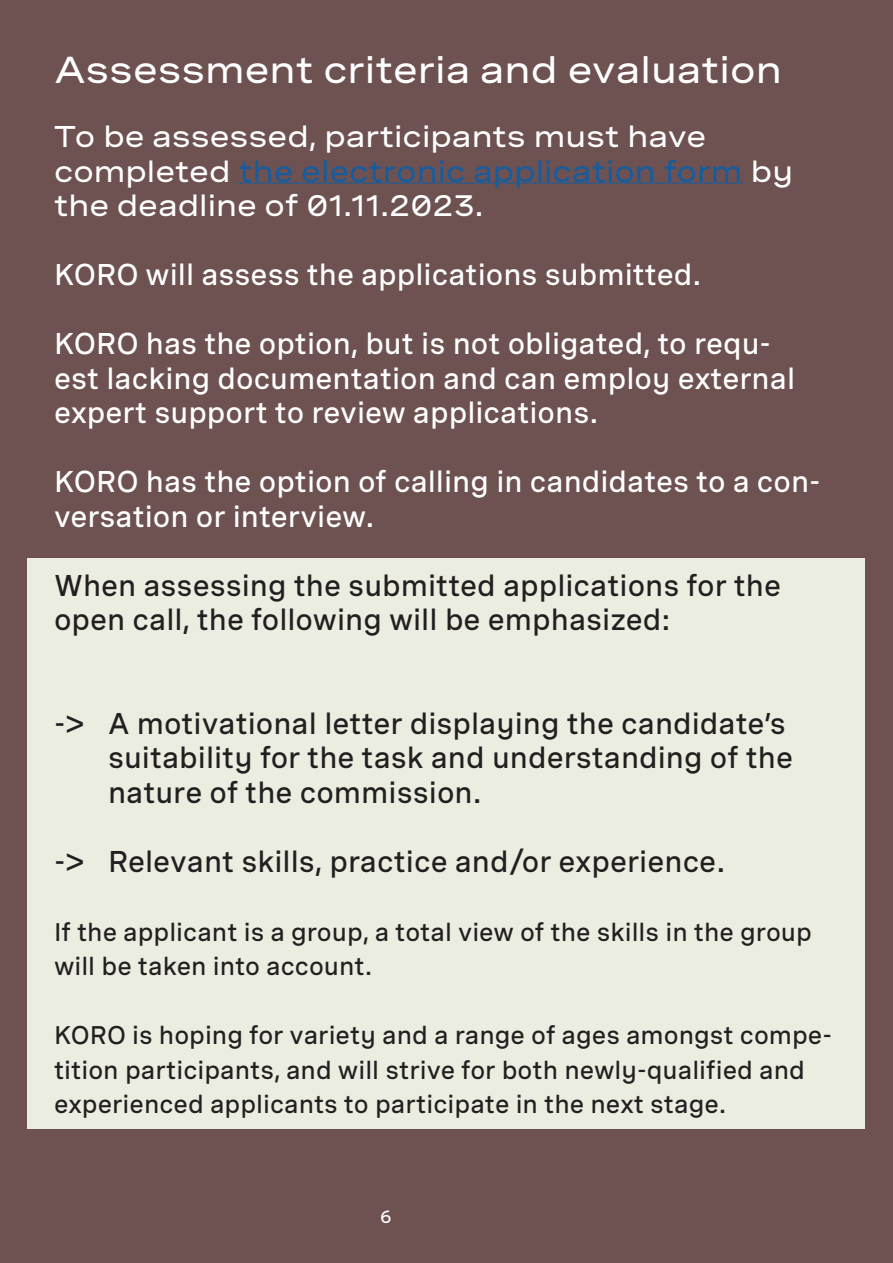
<style>
.page{position:relative;width:893px;height:1263px;background:#6e5252}
.page>*{position:absolute;margin:0;border:0;box-sizing:border-box;transform-origin:0 0}
.t1{font:500 expanded 37.5px "Spezia";color:#fff}
.t2{font:500 30px/34.5px "Spezia";color:#231f20}
.t3{font:500 30px/34.5px "Spezia";color:#fff}
.t4{font:500 expanded 30px/34.5px "Spezia";color:#fff}
.t5{font:500 25.5px/34.5px "Spezia";color:#231f20}
.t6{font:500 18px "Spezia";color:#fff}
.s1{color:#175d9e}
</style>
<div class="page">
<div style="left:28px;top:558px;width:837px;height:570px;background:#ebede1"></div>
<hr style="left:238px;top:183px;width:504px;height:1px;background:#175d9e">
<h1 class="t1" style="left:54px;top:41px;width:729px">Assessment criteria and evaluation</h1>
<p class="t4" style="left:54px;top:117px;width:740px">To be assessed, participants must have completed <span class="s1">the electronic application form</span> by the deadline of 01.11.2023.</p>
<p class="t3" style="left:54px;top:255px;width:649px">KORO will assess the applications submitted.</p>
<p class="t3" style="left:54px;top:324px;width:743px">KORO has the option, but is not obligated, to requ&shy;est lacking documentation and can employ external expert support to review applications.</p>
<p class="t3" style="left:54px;top:462px;width:768px">KORO has the option of calling in candidates to a con&shy;versation or interview.</p>
<p class="t2" style="left:54px;top:565px;width:729px">When assessing the submitted applications for the open call, the following will be emphasized:</p>
<p class="t2" style="left:108px;top:703px;width:686px;text-indent:-54px">-&gt; A motivational letter displaying the candidate’s suitability for the task and understanding of the nature of the commission.</p>
<p class="t2" style="left:54px;top:841px;width:673px">-&gt; Relevant skills, practice and/or experience.</p>
<p class="t5" style="left:54px;top:912px;width:759px">If the applicant is a group, a total view of the skills in the group will be taken into account.</p>
<p class="t5" style="left:54px;top:1016px;width:780px">KORO is hoping for variety and a range of ages amongst compe&shy;tition participants, and will strive for both newly-qualified and experienced applicants to participate in the next stage.</p>
<p class="t6" style="left:380px;top:1203px;width:13px">6</p>
</div>
